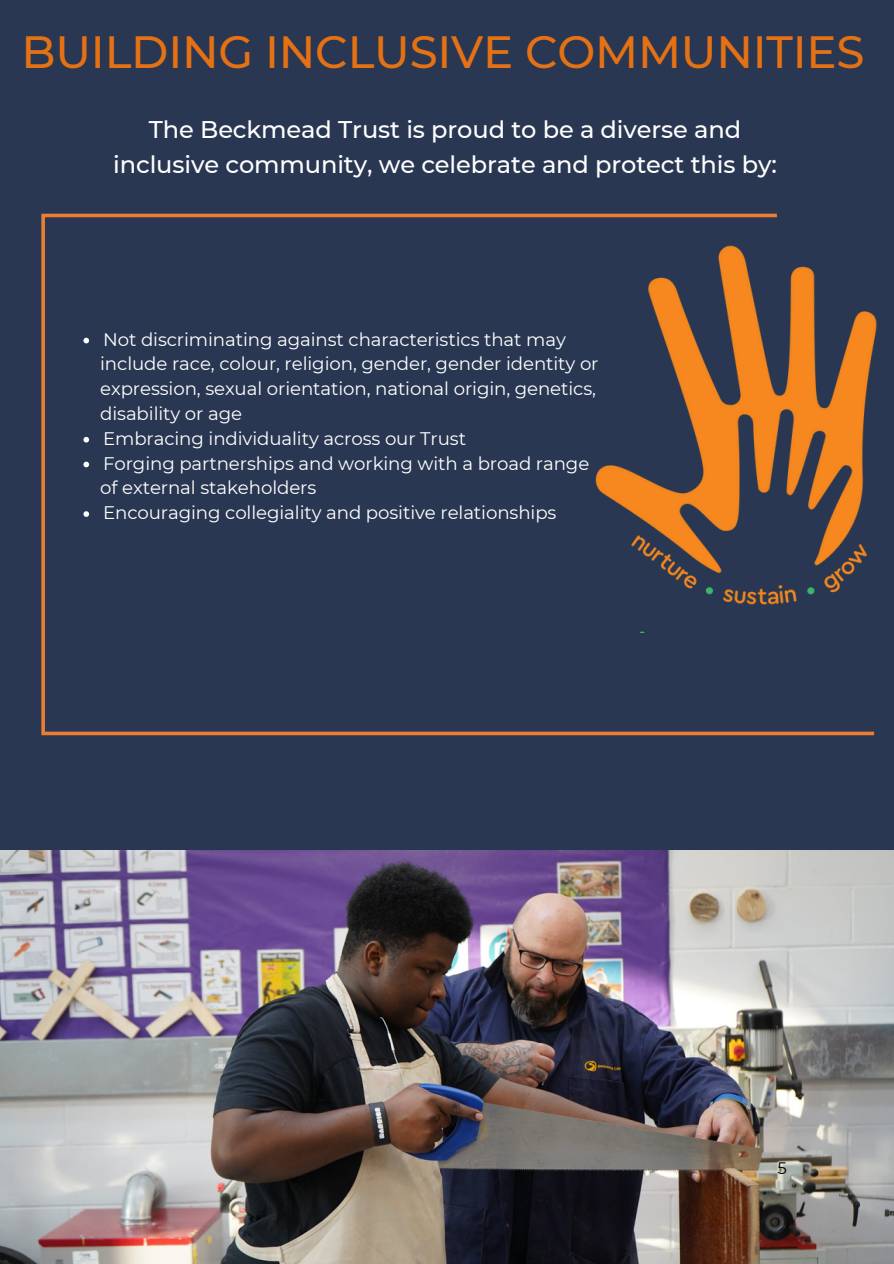
<style>
.page{position:relative;width:894px;height:1264px;background:#fff}
.page>*{position:absolute;margin:0;border:0;box-sizing:border-box;transform-origin:0 0}
.t1{font:500 45.15px "Montserrat";letter-spacing:-.005em;color:#e47114}
.t2{font:500 24px/35px "Montserrat";letter-spacing:-.005em;color:#fff;text-align:center}
.t3{font:18.15px "Montserrat";letter-spacing:-.005em;color:#fff}
.t4{font:16.5px "Montserrat";color:#000}
</style>
<div class="page">
<div style="left:0;top:0;width:893px;height:1263px;background:#293752"></div>
<svg style="left:41px;top:214px;width:832px;height:521px"></svg>
<img style="left:0;top:850px;width:893px;height:413px">
<p class="t1" style="left:22px;top:25px;width:844px">BUILDING INCLUSIVE COMMUNITIES</p>
<p class="t2" style="left:113px;top:112px;width:665px">The Beckmead Trust is proud to be a diverse and inclusive community, we celebrate and protect this by:</p>
<p class="t3" style="left:103px;top:328px;width:464px">Not discriminating against characteristics that may</p>
<p class="t3" style="left:100px;top:353px;width:499px">include race, colour, religion, gender, gender identity or</p>
<p class="t3" style="left:100px;top:377px;width:497px">expression, sexual orientation, national origin, genetics,</p>
<p class="t3" style="left:100px;top:402px;width:143px">disability or age</p>
<p class="t3" style="left:103px;top:427px;width:364px">Embracing individuality across our Trust</p>
<p class="t3" style="left:103px;top:452px;width:487px">Forging partnerships and working with a broad range</p>
<p class="t3" style="left:103px;top:501px;width:455px">Encouraging collegiality and positive relationships</p>
<p class="t3" style="left:100px;top:477px;width:217px">of external stakeholders</p>
<p class="t4" style="left:777px;top:1157px;width:11px">5</p>
</div>
